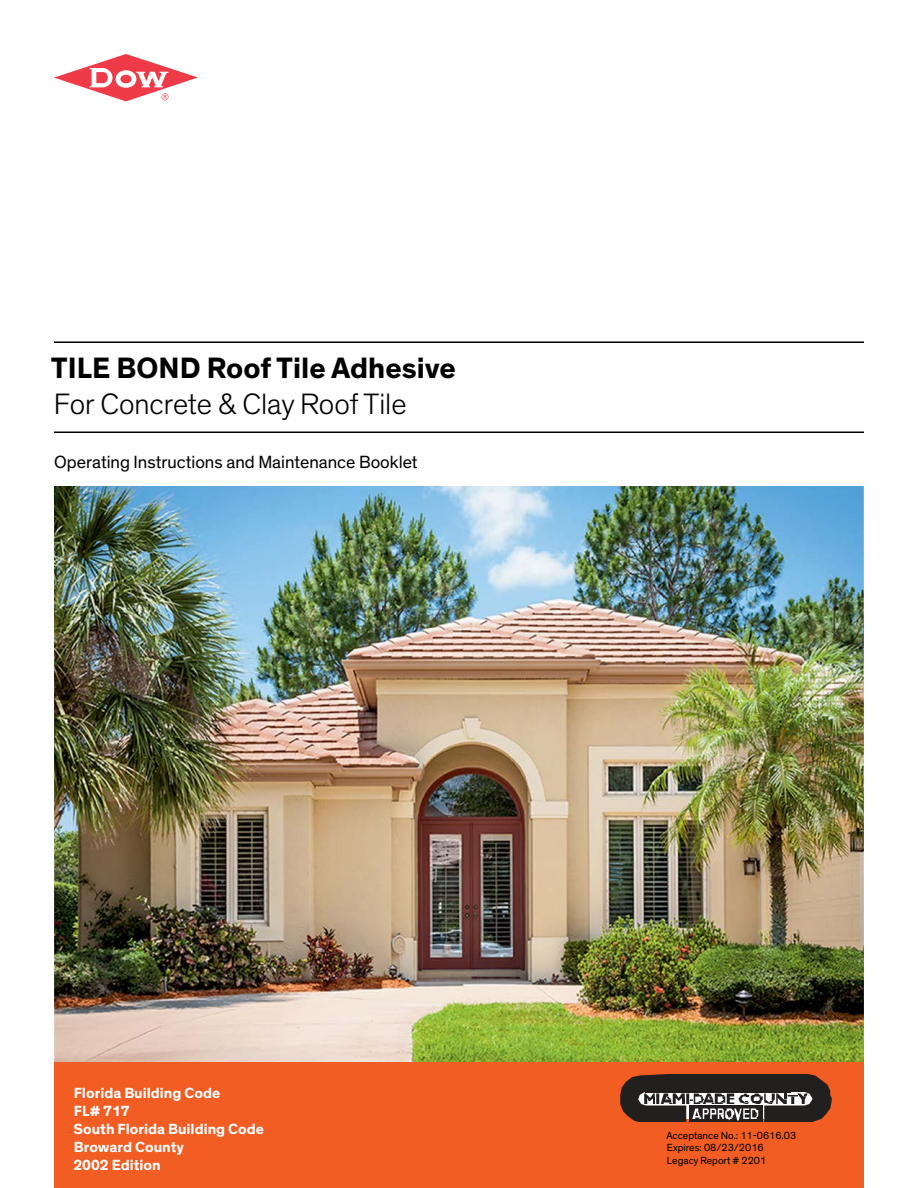
<style>
.page{position:relative;width:918px;height:1188px;background:#fff}
.page>*{position:absolute;margin:0;border:0;box-sizing:border-box;transform-origin:0 0}
.t1{font:700 30px "Dow Corporate";color:#000}
.t2{font:300 30px "Dow Corporate";color:#000}
.t3{font:18px "Dow Corporate";color:#000}
.t4{font:700 15px/18px "Dow Corporate";color:#fff}
.t5{font:10.5px/12px "Dow Corporate";color:#000}
</style>
<div class="page">
<svg style="left:54px;top:54px;width:144px;height:47px"></svg>
<hr style="left:54px;top:431px;width:810px;height:2px;background:#000">
<img style="left:54px;top:486px;width:810px;height:576px">
<div style="left:54px;top:1062px;width:810px;height:126px;background:#f15d22"></div>
<hr style="left:54px;top:341px;width:810px;height:2px;background:#000">
<svg style="left:620px;top:1074px;width:212px;height:48px;background:#4f4441"></svg>
<h1 class="t1" style="left:51px;top:349px;width:406px">TILE BOND Roof Tile Adhesive</h1>
<h1 class="t2" style="left:54px;top:386px;width:354px">For Concrete &amp; Clay Roof Tile</h1>
<p class="t3" style="left:54px;top:451px;width:365px">Operating Instructions and Maintenance Booklet</p>
<p class="t4" style="left:73px;top:1084px;width:192px">Florida Building Code<br>FL# 717<br>South Florida Building Code<br>Broward County<br>2002 Edition</p>
<p class="t5" style="left:666px;top:1130px;width:131px">Acceptance No.: 11-0616.03<br>Expires: 08/23/2016</p>
<p class="t5" style="left:667px;top:1155px;width:101px">Legacy Report # 2201</p>
</div>
